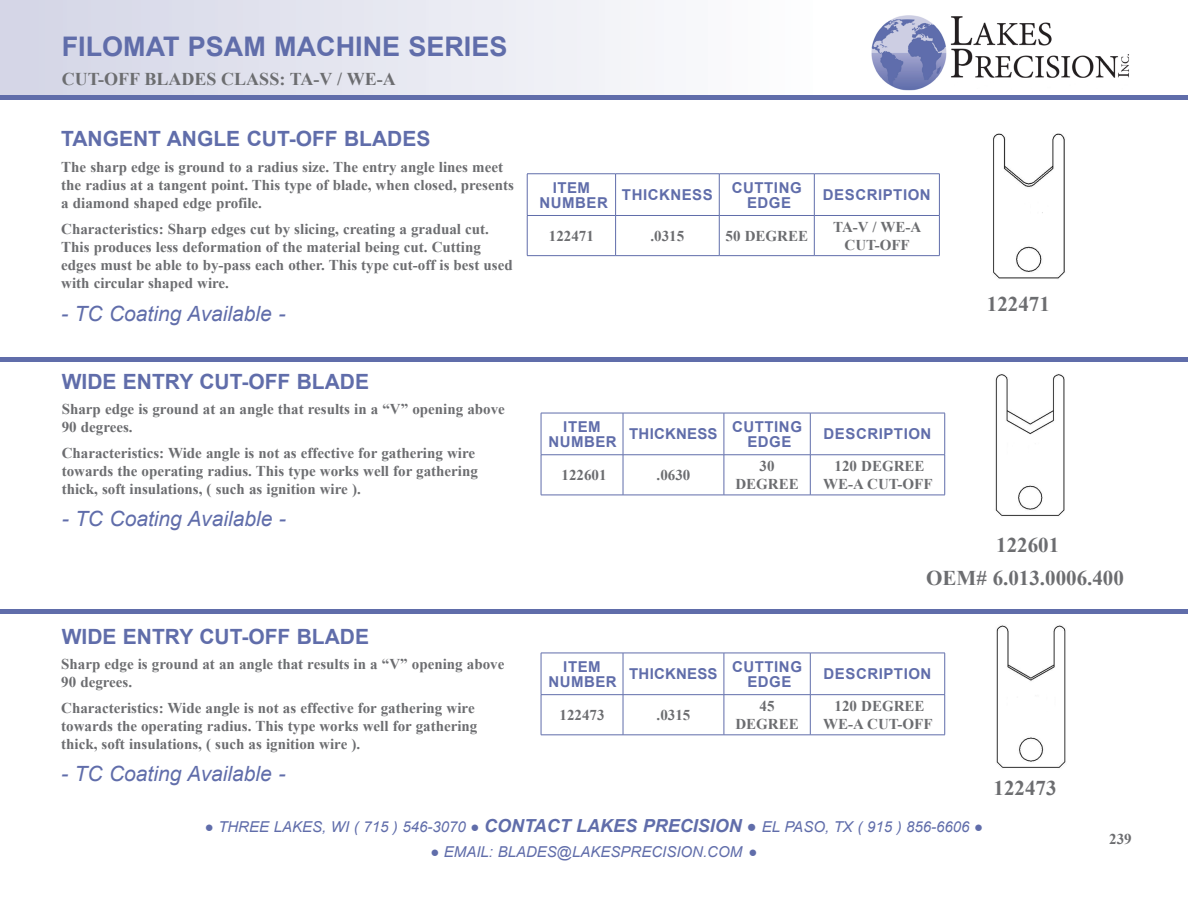
<style>
.page{position:relative;width:1188px;height:918px;background:#fff}
.page>*{position:absolute;margin:0;border:0;box-sizing:border-box;transform-origin:0 0}
.t1{font:700 27px "Arial";color:#606daa}
.t2{font:700 21px "Arial";color:#606daa}
.t3{font:italic 21px "Arial";color:#606daa}
.t4{font:700 21px "Times New Roman";color:#6c6d70}
.t5{font:700 18px "Times New Roman";color:#6c6d70}
.t6{font:700 15px/18px "Times New Roman";color:#6c6d70}
.t7{font:italic 15px "Arial";color:#606daa}
.t8{font:700 15px "Arial";letter-spacing:.035em;color:#606daa}
.t9{font:700 15px "Arial";letter-spacing:.015em;color:#606daa}
.s1{font-family:"Courier New";font-style:normal}
.s2{font-weight:700;font-size:18px}
.s3{font-family:"Courier New";font-style:normal;font-size:16.5px}
</style>
<div class="page">
<div style="left:0;top:0;width:858px;height:96px;background:linear-gradient(to right,#d3d5e6,#fff)"></div>
<hr style="left:0;top:96px;width:1188px;height:4px;background:#606daa">
<img style="left:871px;top:15px;width:258px;height:76px">
<hr style="left:527px;top:174px;width:89px;height:1px;background:#606daa">
<hr style="left:527px;top:174px;width:1px;height:41px;background:#606daa">
<hr style="left:616px;top:174px;width:103px;height:1px;background:#606daa">
<hr style="left:615px;top:174px;width:1px;height:41px;background:#606daa">
<hr style="left:719px;top:174px;width:95px;height:1px;background:#606daa">
<hr style="left:719px;top:174px;width:1px;height:41px;background:#606daa">
<hr style="left:814px;top:174px;width:126px;height:1px;background:#606daa">
<hr style="left:814px;top:174px;width:1px;height:41px;background:#606daa">
<hr style="left:939px;top:174px;width:1px;height:41px;background:#606daa">
<hr style="left:527px;top:215px;width:89px;height:1px;background:#606daa">
<hr style="left:527px;top:216px;width:1px;height:39px;background:#606daa">
<hr style="left:616px;top:215px;width:103px;height:1px;background:#606daa">
<hr style="left:615px;top:216px;width:1px;height:39px;background:#606daa">
<hr style="left:719px;top:215px;width:95px;height:1px;background:#606daa">
<hr style="left:719px;top:216px;width:1px;height:39px;background:#606daa">
<hr style="left:814px;top:215px;width:126px;height:1px;background:#606daa">
<hr style="left:814px;top:216px;width:1px;height:39px;background:#606daa">
<hr style="left:939px;top:216px;width:1px;height:39px;background:#606daa">
<hr style="left:527px;top:255px;width:89px;height:1px;background:#606daa">
<hr style="left:616px;top:255px;width:103px;height:1px;background:#606daa">
<hr style="left:719px;top:255px;width:95px;height:1px;background:#606daa">
<hr style="left:814px;top:255px;width:126px;height:1px;background:#606daa">
<hr style="left:541px;top:413px;width:82px;height:1px;background:#606daa">
<hr style="left:541px;top:413px;width:1px;height:42px;background:#606daa">
<hr style="left:623px;top:413px;width:101px;height:1px;background:#606daa">
<hr style="left:623px;top:413px;width:1px;height:42px;background:#606daa">
<hr style="left:724px;top:413px;width:86px;height:1px;background:#606daa">
<hr style="left:724px;top:413px;width:1px;height:42px;background:#606daa">
<hr style="left:810px;top:413px;width:135px;height:1px;background:#606daa">
<hr style="left:810px;top:413px;width:1px;height:42px;background:#606daa">
<hr style="left:944px;top:413px;width:1px;height:42px;background:#606daa">
<hr style="left:541px;top:455px;width:82px;height:1px;background:#606daa">
<hr style="left:541px;top:455px;width:1px;height:40px;background:#606daa">
<hr style="left:623px;top:455px;width:101px;height:1px;background:#606daa">
<hr style="left:623px;top:455px;width:1px;height:40px;background:#606daa">
<hr style="left:724px;top:455px;width:86px;height:1px;background:#606daa">
<hr style="left:724px;top:455px;width:1px;height:40px;background:#606daa">
<hr style="left:810px;top:455px;width:135px;height:1px;background:#606daa">
<hr style="left:810px;top:455px;width:1px;height:40px;background:#606daa">
<hr style="left:944px;top:455px;width:1px;height:40px;background:#606daa">
<hr style="left:541px;top:495px;width:82px;height:1px;background:#606daa">
<hr style="left:623px;top:495px;width:101px;height:1px;background:#606daa">
<hr style="left:724px;top:495px;width:86px;height:1px;background:#606daa">
<hr style="left:810px;top:495px;width:135px;height:1px;background:#606daa">
<hr style="left:0;top:357px;width:1188px;height:4px;background:#606daa">
<hr style="left:0;top:609px;width:1188px;height:4px;background:#606daa">
<img style="left:993px;top:133px;width:72px;height:146px">
<img style="left:995px;top:374px;width:70px;height:142px">
<hr style="left:541px;top:653px;width:82px;height:1px;background:#606daa">
<hr style="left:541px;top:653px;width:1px;height:41px;background:#606daa">
<hr style="left:623px;top:653px;width:101px;height:1px;background:#606daa">
<hr style="left:623px;top:653px;width:1px;height:41px;background:#606daa">
<hr style="left:724px;top:653px;width:86px;height:1px;background:#606daa">
<hr style="left:724px;top:653px;width:1px;height:41px;background:#606daa">
<hr style="left:810px;top:653px;width:135px;height:1px;background:#606daa">
<hr style="left:810px;top:653px;width:1px;height:41px;background:#606daa">
<hr style="left:944px;top:653px;width:1px;height:41px;background:#606daa">
<hr style="left:541px;top:694px;width:82px;height:1px;background:#606daa">
<hr style="left:541px;top:695px;width:1px;height:40px;background:#606daa">
<hr style="left:623px;top:694px;width:101px;height:1px;background:#606daa">
<hr style="left:623px;top:695px;width:1px;height:40px;background:#606daa">
<hr style="left:724px;top:694px;width:86px;height:1px;background:#606daa">
<hr style="left:724px;top:695px;width:1px;height:40px;background:#606daa">
<hr style="left:810px;top:694px;width:135px;height:1px;background:#606daa">
<hr style="left:810px;top:695px;width:1px;height:40px;background:#606daa">
<hr style="left:944px;top:695px;width:1px;height:40px;background:#606daa">
<hr style="left:541px;top:735px;width:82px;height:1px;background:#606daa">
<hr style="left:623px;top:735px;width:101px;height:1px;background:#606daa">
<hr style="left:724px;top:735px;width:86px;height:1px;background:#606daa">
<hr style="left:810px;top:735px;width:135px;height:1px;background:#606daa">
<img style="left:996px;top:625px;width:70px;height:143px">
<p class="t1" style="left:62px;top:27px;width:447px">FILOMAT PSAM MACHINE SERIES</p>
<p class="t5" style="left:62px;top:66px;width:336px">CUT-OFF BLADES CLASS: TA-V / WE-A</p>
<p class="t2" style="left:61px;top:124px;width:371px">TANGENT ANGLE CUT-OFF BLADES</p>
<p class="t6" style="left:61px;top:158px;width:454px">The sharp edge is ground to a radius size. The entry angle lines meet the radius at a tangent point. This type of blade, when closed, presents a diamond shaped edge profile.</p>
<p class="t6" style="left:61px;top:219px;width:453px">Characteristics: Sharp edges cut by slicing, creating a gradual cut.<br>This produces less deformation of the material being cut. Cutting edges must be able to by-pass each other. This type cut-off is best used with circular shaped wire.</p>
<p class="t3" style="left:61px;top:300px;width:226px">- TC Coating Available -</p>
<p class="t2" style="left:62px;top:366px;width:309px">WIDE ENTRY CUT-OFF BLADE</p>
<p class="t6" style="left:62px;top:400px;width:445px">Sharp edge is ground at an angle that results in a “V” opening above<br>90 degrees.</p>
<p class="t6" style="left:62px;top:443px;width:418px">Characteristics: Wide angle is not as effective for gathering wire towards the operating radius. This type works well for gathering thick, soft insulations, ( such as ignition wire ).</p>
<p class="t3" style="left:62px;top:505px;width:226px">- TC Coating Available -</p>
<p class="t2" style="left:62px;top:621px;width:309px">WIDE ENTRY CUT-OFF BLADE</p>
<p class="t6" style="left:61px;top:655px;width:445px">Sharp edge is ground at an angle that results in a “V” opening above<br>90 degrees.</p>
<p class="t6" style="left:61px;top:698px;width:418px">Characteristics: Wide angle is not as effective for gathering wire towards the operating radius. This type works well for gathering thick, soft insulations, ( such as ignition wire ).</p>
<p class="t3" style="left:61px;top:760px;width:226px">- TC Coating Available -</p>
<p class="t8" style="left:553px;top:177px;width:39px">ITEM</p>
<p class="t8" style="left:539px;top:192px;width:70px">NUMBER</p>
<p class="t8" style="left:622px;top:184px;width:92px">THICKNESS</p>
<p class="t8" style="left:732px;top:177px;width:71px">CUTTING</p>
<p class="t8" style="left:747px;top:192px;width:46px">EDGE</p>
<p class="t6" style="left:549px;top:226px;width:46px">122471</p>
<p class="t6" style="left:651px;top:226px;width:35px">.0315</p>
<p class="t6" style="left:726px;top:226px;width:84px">50 DEGREE</p>
<p class="t8" style="left:823px;top:184px;width:109px">DESCRIPTION</p>
<p class="t6" style="left:833px;top:217px;width:90px">TA-V / WE-A</p>
<p class="t6" style="left:845px;top:235px;width:67px">CUT-OFF</p>
<p class="t4" style="left:987px;top:289px;width:64px">122471</p>
<p class="t8" style="left:563px;top:416px;width:39px">ITEM</p>
<p class="t8" style="left:549px;top:431px;width:70px">NUMBER</p>
<p class="t9" style="left:629px;top:424px;width:90px">THICKNESS</p>
<p class="t6" style="left:562px;top:465px;width:46px">122601</p>
<p class="t6" style="left:657px;top:465px;width:35px">.0630</p>
<p class="t8" style="left:732px;top:416px;width:71px">CUTTING</p>
<p class="t8" style="left:747px;top:431px;width:46px">EDGE</p>
<p class="t6" style="left:760px;top:456px;width:17px">30</p>
<p class="t6" style="left:735px;top:474px;width:65px">DEGREE</p>
<p class="t8" style="left:824px;top:424px;width:109px">DESCRIPTION</p>
<p class="t6" style="left:823px;top:456px;width:111px;text-align:center">120 DEGREE<br>WE-A CUT-OFF</p>
<p class="t4" style="left:996px;top:530px;width:64px">122601</p>
<p class="t4" style="left:926px;top:563px;width:199px">OEM# 6.013.0006.400</p>
<p class="t8" style="left:563px;top:656px;width:39px">ITEM</p>
<p class="t8" style="left:549px;top:671px;width:70px">NUMBER</p>
<p class="t9" style="left:629px;top:663px;width:90px">THICKNESS</p>
<p class="t8" style="left:732px;top:656px;width:71px">CUTTING</p>
<p class="t8" style="left:747px;top:671px;width:46px">EDGE</p>
<p class="t8" style="left:824px;top:663px;width:109px">DESCRIPTION</p>
<p class="t6" style="left:560px;top:705px;width:46px">122473</p>
<p class="t6" style="left:657px;top:705px;width:35px">.0315</p>
<p class="t6" style="left:735px;top:696px;width:65px;text-align:center">45<br>DEGREE</p>
<p class="t6" style="left:823px;top:696px;width:111px;text-align:center">120 DEGREE<br>WE-A CUT-OFF</p>
<p class="t4" style="left:994px;top:773px;width:64px">122473</p>
<p class="t7" style="left:205px;top:817px;width:780px"><span class="s1">●</span> THREE LAKES, WI ( 715 ) 546-3070 <span class="s1">●</span> <span class="s2">CONTACT LAKES PRECISION</span> <span class="s3">●</span> EL PASO, TX ( 915 ) 856-6606 <span class="s1">●</span></p>
<p class="t7" style="left:430px;top:842px;width:329px"><span class="s1">●</span> EMAIL: BLADES@LAKESPRECISION.COM <span class="s1">●</span></p>
<p class="t6" style="left:1109px;top:829px;width:24px">239</p>
</div>
